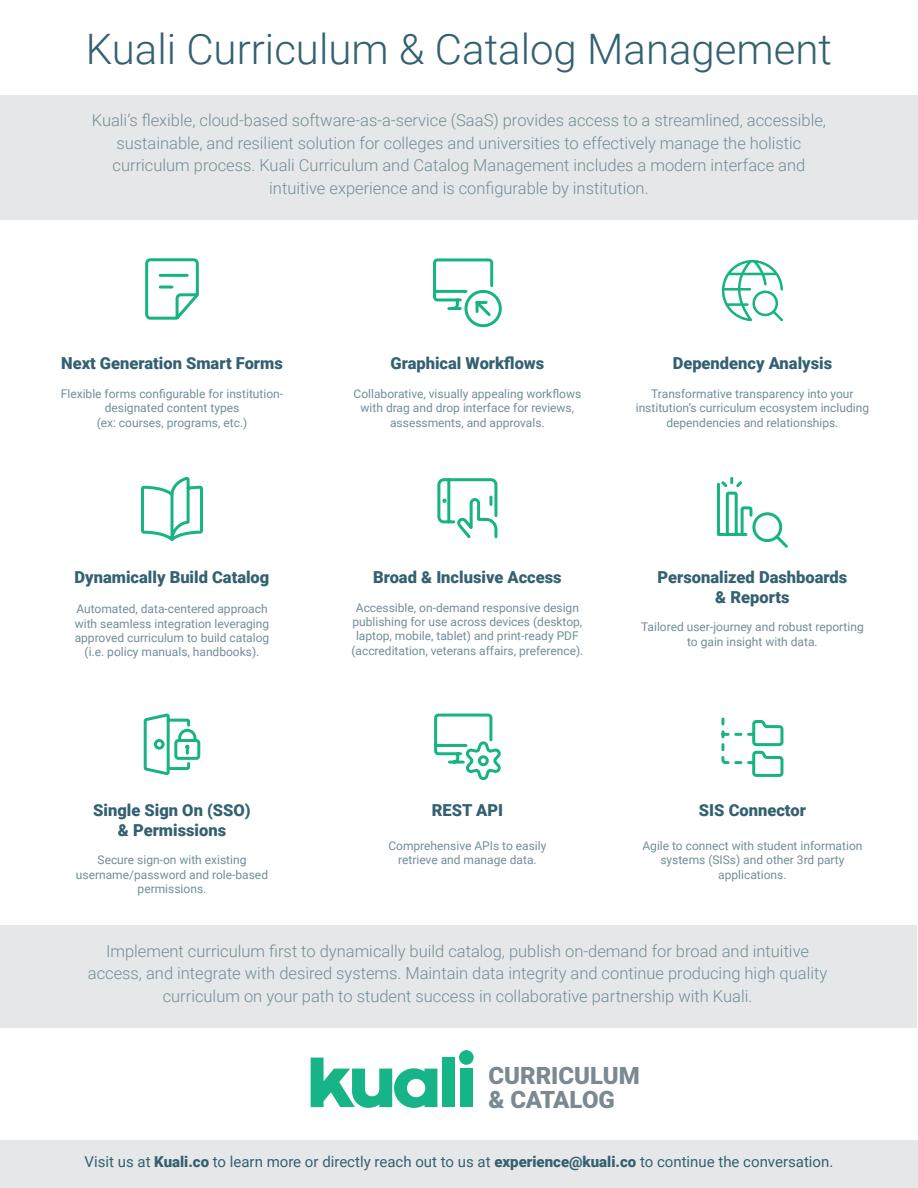
<style>
.page{position:relative;width:918px;height:1188px;background:#fff}
.page>*{position:absolute;margin:0;border:0;box-sizing:border-box;transform-origin:0 0}
.t1{font:300 42px "Roboto";color:#336171}
.t2{font:900 24px/23.1px "Roboto";color:#7a8a90}
.t3{font:300 16.5px/22.5px "Roboto";color:#718e98;text-align:center}
.t4{font:900 16.5px/19.8px "Roboto";color:#336171;text-align:center}
.t5{font:15px "Roboto";color:#336171}
.t6{font:12px/14.4px "Roboto";color:#718e98;text-align:center}
.s1{font-weight:900}
</style>
<div class="page">
<div style="left:0;top:96px;width:918px;height:124px;background:#e6e7e9"></div>
<div style="left:442px;top:1057px;width:13px;height:50px;background:#16b486"></div>
<div style="left:460px;top:1069px;width:13px;height:38px;background:#16b486"></div>
<div style="left:459px;top:1050px;width:15px;height:15px;background:#16b486;border-radius:50%"></div>
<svg style="left:311px;top:1058px;width:126px;height:50px"></svg>
<svg style="left:433px;top:258px;width:69px;height:70px"></svg>
<div style="left:0;top:1140px;width:918px;height:48px;background:#e6e7e9"></div>
<svg style="left:717px;top:476px;width:71px;height:72px"></svg>
<svg style="left:141px;top:476px;width:62px;height:65px"></svg>
<svg style="left:437px;top:478px;width:61px;height:61px"></svg>
<svg style="left:722px;top:260px;width:61px;height:61px"></svg>
<svg style="left:143px;top:713px;width:58px;height:63px"></svg>
<svg style="left:434px;top:713px;width:67px;height:68px"></svg>
<svg style="left:721px;top:717px;width:63px;height:60px"></svg>
<svg style="left:145px;top:258px;width:54px;height:62px"></svg>
<div style="left:0;top:925px;width:917px;height:102px;background:#e6e7e9"></div>
<h1 class="t1" style="left:86px;top:20px;width:748px">Kuali Curriculum &amp; Catalog Management</h1>
<p class="t3" style="left:92px;top:108px;width:736px">Kuali’s flexible, cloud-based software-as-a-service (SaaS) provides access to a streamlined, accessible, sustainable, and resilient solution for colleges and universities to effectively manage the holistic curriculum process. Kuali Curriculum and Catalog Management includes a modern interface and intuitive experience and is configurable by institution.</p>
<h3 class="t4" style="left:61px;top:353px;width:223px">Next Generation Smart Forms</h3>
<p class="t6" style="left:61px;top:386px;width:224px">Flexible forms configurable for institution&shy;designated content types<br>(ex: courses, programs, etc.)</p>
<h3 class="t4" style="left:75px;top:566px;width:196px">Dynamically Build Catalog</h3>
<p class="t6" style="left:75px;top:601px;width:196px">Automated, data-centered approach with seamless integration leveraging approved curriculum to build catalog (i.e. policy manuals, handbooks).</p>
<h3 class="t4" style="left:93px;top:799px;width:159px">Single Sign On (SSO) &amp; Permissions</h3>
<p class="t6" style="left:76px;top:852px;width:194px">Secure sign-on with existing username/password and role-based permissions.</p>
<h3 class="t4" style="left:390px;top:353px;width:155px">Graphical Workflows</h3>
<p class="t6" style="left:354px;top:386px;width:229px">Collaborative, visually appealing workflows with drag and drop interface for reviews, assessments, and approvals.</p>
<h3 class="t4" style="left:673px;top:353px;width:161px">Dependency Analysis</h3>
<p class="t6" style="left:636px;top:386px;width:235px">Transformative transparency into your institution’s curriculum ecosystem including dependencies and relationships.</p>
<h3 class="t4" style="left:373px;top:566px;width:190px">Broad &amp; Inclusive Access</h3>
<p class="t6" style="left:351px;top:600px;width:233px">Accessible, on-demand responsive design publishing for use across devices (desktop, laptop, mobile, tablet) and print-ready PDF (accreditation, veterans affairs, preference).</p>
<h3 class="t4" style="left:658px;top:566px;width:191px">Personalized Dashboards &amp; Reports</h3>
<p class="t6" style="left:641px;top:620px;width:224px">Tailored user-journey and robust reporting to gain insight with data.</p>
<h3 class="t4" style="left:432px;top:799px;width:73px">REST API</h3>
<p class="t6" style="left:388px;top:838px;width:159px">Comprehensive APIs to easily retrieve and manage data.</p>
<h3 class="t4" style="left:699px;top:799px;width:108px">SIS Connector</h3>
<p class="t6" style="left:642px;top:838px;width:221px">Agile to connect with student information systems (SISs) and other 3rd party applications.</p>
<p class="t3" style="left:88px;top:939px;width:741px">Implement curriculum first to dynamically build catalog, publish on-demand for broad and intuitive access, and integrate with desired systems. Maintain data integrity and continue producing high quality curriculum on your path to student success in collaborative partnership with Kuali.</p>
<h2 class="t2" style="left:488px;top:1064px;width:153px">CURRICULUM &amp; CATALOG</h2>
<p class="t5" style="left:85px;top:1151px;width:750px">Visit us at <span class="s1">Kuali.co</span> to learn more or directly reach out to us at <span class="s1">experience@kuali.co</span> to continue the conversation.</p>
</div>
